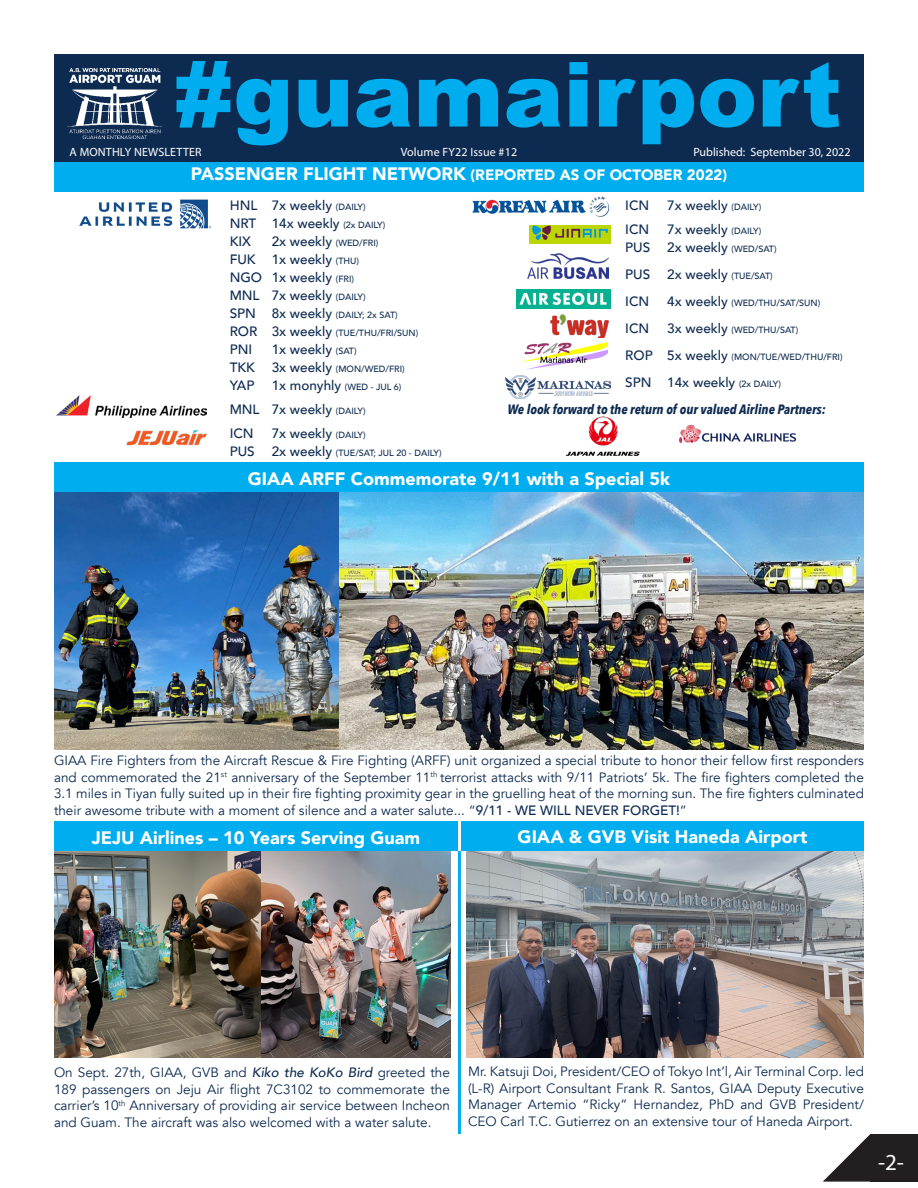
<style>
.page{position:relative;width:918px;height:1188px;background:#fff}
.page>*{position:absolute;margin:0;border:0;box-sizing:border-box;transform-origin:0 0}
.Title_-_79pt{font:900 90px "Arial";color:#00aeef}
.t1{font:23.1px "Myriad Pro";color:#fff}
.t2{font:900 18px "Avenir";color:#fff}
.Headline_-_90pt{font:900 15px "Avenir";color:#fff}
.Body_Text{font:13.5px/16.5px "Avenir";color:#0d2b51;text-align:justify}
.t3{font:500 13.5px "Avenir";color:#0d2b51}
.Info_Header{font:italic 700 13.5px "Avenir Next Condensed";color:#0d2b51}
.Body_Text-2{font:12px "Myriad Pro";letter-spacing:.01em;color:#fff}
.t4{font:500 9px "Avenir";color:#0d2b51}
.s1{font-size:18px}
.s2{font-size:9px}
.s3{font-size:13.5px}
.s4{font-weight:500}
.s5{font-weight:500;font-style:italic}
</style>
<div class="page">
<img style="left:339px;top:492px;width:525px;height:258px">
<div style="left:54px;top:462px;width:810px;height:30px;background:#00aeef"></div>
<div style="left:54px;top:821px;width:404px;height:30px;background:#00aeef"></div>
<div style="left:54px;top:162px;width:810px;height:30px;background:#00aeef"></div>
<img style="left:54px;top:492px;width:285px;height:258px">
<div style="left:870px;top:1134px;width:48px;height:48px;background:#231f20"></div>
<svg style="left:823px;top:1134px;width:47px;height:48px"></svg>
<img style="left:56px;top:395px;width:150px;height:23px">
<img style="left:529px;top:225px;width:82px;height:19px">
<img style="left:79px;top:199px;width:132px;height:30px">
<img style="left:551px;top:315px;width:58px;height:23px">
<img style="left:472px;top:196px;width:138px;height:21px">
<img style="left:126px;top:430px;width:81px;height:16px">
<img style="left:528px;top:254px;width:80px;height:25px">
<img style="left:517px;top:290px;width:93px;height:19px">
<img style="left:565px;top:416px;width:75px;height:40px">
<img style="left:679px;top:424px;width:118px;height:20px">
<div style="left:54px;top:54px;width:810px;height:108px;background:#0d2b51"></div>
<img style="left:67px;top:68px;width:95px;height:72px">
<img style="left:467px;top:851px;width:397px;height:207px">
<img style="left:54px;top:852px;width:209px;height:206px">
<hr style="left:458px;top:851px;width:3px;height:283px;background:#00aeef">
<img style="left:520px;top:342px;width:88px;height:28px">
<img style="left:505px;top:375px;width:105px;height:24px">
<img style="left:261px;top:851px;width:189px;height:206px">
<div style="left:461px;top:821px;width:403px;height:30px;background:#00aeef"></div>
<p class="Title_-_79pt" style="left:174px;top:29px;width:669px">#guamairport</p>
<p class="Body_Text-2" style="left:70px;top:144px;width:133px">A MONTHLY NEWSLETTER</p>
<p class="Body_Text-2" style="left:401px;top:144px;width:118px">Volume FY22 Issue #12</p>
<p class="Body_Text-2" style="left:693px;top:144px;width:159px">Published: September 30, 2022</p>
<p class="Headline_-_90pt" style="left:191px;top:162px;width:538px"><span class="s1">PASSENGER FLIGHT NETWORK</span> (REPORTED AS OF OCTOBER 2022)</p>
<p class="t3" style="left:230px;top:193px;width:137px">HNL 7x weekly <span class="s2">(DAILY)</span></p>
<p class="t3" style="left:230px;top:211px;width:157px">NRT 14x weekly <span class="s2">(2x DAILY)</span></p>
<p class="t3" style="left:230px;top:229px;width:23px">KIX</p>
<p class="t4" style="left:272px;top:235px;width:108px"><span class="s3">2x weekly</span> (WED/FRI)</p>
<p class="t3" style="left:230px;top:247px;width:131px">FUK 1x weekly <span class="s2">(THU)</span></p>
<p class="t3" style="left:230px;top:265px;width:126px">NGO 1x weekly <span class="s2">(FRI)</span></p>
<p class="t3" style="left:230px;top:283px;width:137px">MNL 7x weekly <span class="s2">(DAILY)</span></p>
<p class="t4" style="left:230px;top:307px;width:169px"><span class="s3">SPN 8x weekly</span> (DAILY; 2x SAT)</p>
<p class="t4" style="left:230px;top:325px;width:190px"><span class="s3">ROR 3x weekly</span> (TUE/THU/FRI/SUN)</p>
<p class="t3" style="left:230px;top:337px;width:24px">PNI</p>
<p class="t3" style="left:272px;top:337px;width:86px">1x weekly <span class="s2">(SAT)</span></p>
<p class="t4" style="left:230px;top:361px;width:177px"><span class="s3">TKK 3x weekly</span> (MON/WED/FRI)</p>
<p class="t3" style="left:230px;top:373px;width:26px">YAP</p>
<p class="t4" style="left:272px;top:379px;width:131px"><span class="s3">1x monyhly</span> (WED - JUL 6)</p>
<p class="t3" style="left:230px;top:397px;width:137px">MNL 7x weekly <span class="s2">(DAILY)</span></p>
<p class="t3" style="left:230px;top:421px;width:26px">ICN</p>
<p class="t3" style="left:272px;top:421px;width:95px">7x weekly <span class="s2">(DAILY)</span></p>
<p class="t3" style="left:230px;top:439px;width:27px">PUS</p>
<p class="t4" style="left:272px;top:445px;width:171px"><span class="s3">2x weekly</span> (TUE/SAT; JUL 20 - DAILY)</p>
<p class="t3" style="left:625px;top:194px;width:26px">ICN</p>
<p class="t3" style="left:667px;top:194px;width:95px">7x weekly <span class="s2">(DAILY)</span></p>
<p class="t3" style="left:625px;top:218px;width:26px">ICN</p>
<p class="t3" style="left:667px;top:218px;width:95px">7x weekly <span class="s2">(DAILY)</span></p>
<p class="t3" style="left:625px;top:236px;width:27px">PUS</p>
<p class="t4" style="left:667px;top:241px;width:111px"><span class="s3">2x weekly</span> (WED/SAT)</p>
<p class="t3" style="left:625px;top:263px;width:27px">PUS</p>
<p class="t4" style="left:667px;top:268px;width:107px"><span class="s3">2x weekly</span> (TUE/SAT)</p>
<p class="t3" style="left:625px;top:290px;width:26px">ICN</p>
<p class="t4" style="left:667px;top:295px;width:154px"><span class="s3">4x weekly</span> (WED/THU/SAT/SUN)</p>
<p class="t3" style="left:625px;top:317px;width:26px">ICN</p>
<p class="t4" style="left:667px;top:322px;width:132px"><span class="s3">3x weekly</span> (WED/THU/SAT)</p>
<p class="t4" style="left:625px;top:349px;width:219px"><span class="s3">ROP 5x weekly</span> (MON/TUE/WED/THU/FRI)</p>
<p class="t3" style="left:625px;top:371px;width:157px">SPN 14x weekly <span class="s2">(2x DAILY)</span></p>
<p class="Info_Header" style="left:507px;top:401px;width:320px">We look forward to the return of our valued Airline Partners:</p>
<p class="t2" style="left:248px;top:463px;width:424px">GIAA ARFF Commemorate 9/11 with a Special 5k</p>
<p class="Body_Text" style="left:54px;top:753px;width:812px">GIAA Fire Fighters from the Aircraft Rescue &amp; Fire Fighting (ARFF) unit organized a special tribute to honor their fellow first responders and commemorated the 21<sup>st</sup> anniversary of the September 11<sup>th</sup> terrorist attacks with 9/11 Patriots’ 5k. The fire fighters completed the 3.1 miles in Tiyan fully suited up in their fire fighting proximity gear in the gruelling heat of the morning sun. The fire fighters culminated their awesome tribute with a moment of silence and a water salute... “<span class="s4">9/11 - WE WILL NEVER FORGET!</span>”</p>
<p class="t2" style="left:92px;top:822px;width:330px">JEJU Airlines – 10 Years Serving Guam</p>
<p class="t2" style="left:518px;top:822px;width:291px">GIAA &amp; GVB Visit Haneda Airport</p>
<p class="Body_Text" style="left:54px;top:1065px;width:398px">On Sept. 27th, GIAA, GVB and <span class="s5">Kiko the KoKo Bird</span> greeted the 189 passengers on Jeju Air flight 7C3102 to commemorate the carrier’s 10<sup>th</sup> Anniversary of providing air service between Incheon and Guam. The aircraft was also welcomed with a water salute.</p>
<p class="Body_Text" style="left:468px;top:1064px;width:398px">Mr. Katsuji Doi, President/CEO of Tokyo Int’l, Air Terminal Corp. led (L-R) Airport Consultant Frank R. Santos, GIAA Deputy Executive Manager Artemio “Ricky” Hernandez, PhD and GVB President/ CEO Carl T.C. Gutierrez on an extensive tour of Haneda Airport.</p>
<h2 class="t1" style="left:878px;top:1148px;width:27px">-2-</h2>
</div>
